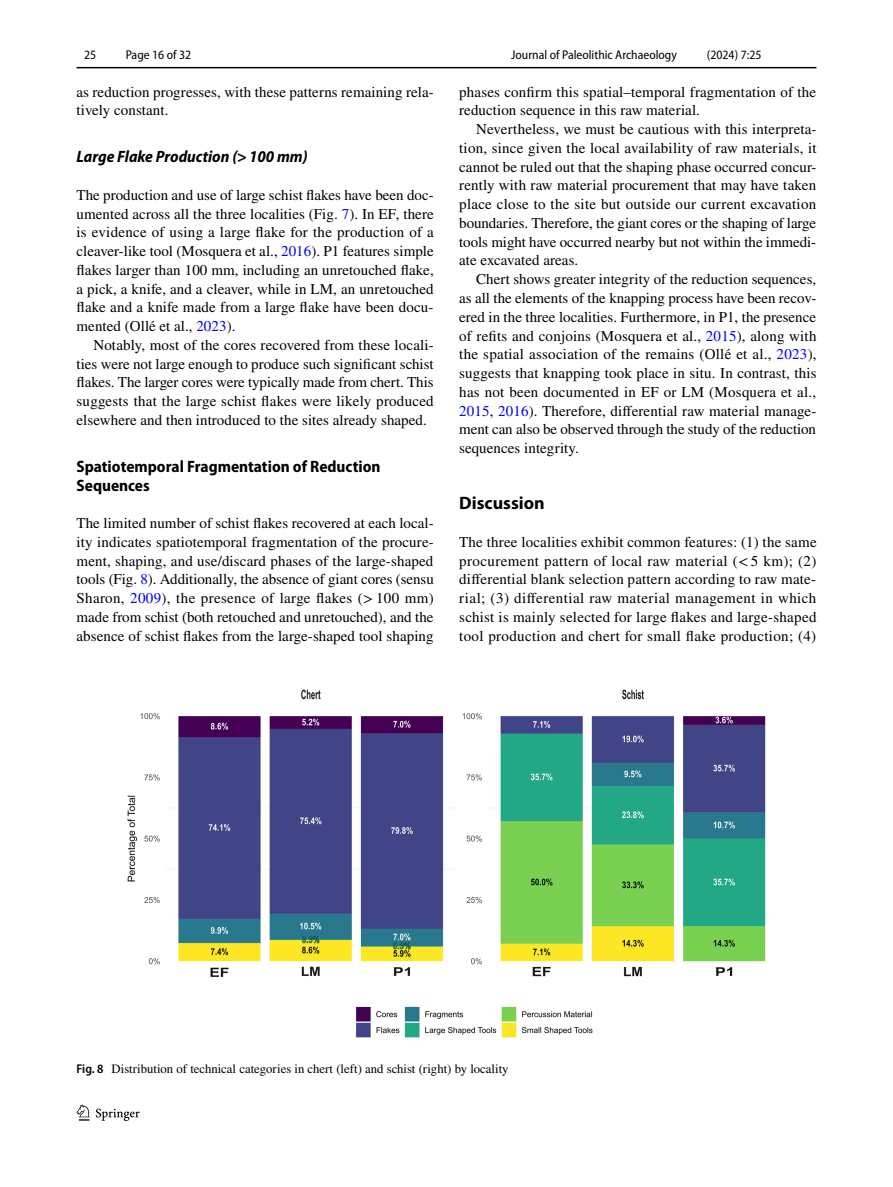
<style>
.page{position:relative;width:893px;height:1187px;background:#fff}
.page>*{position:absolute;margin:0;border:0;box-sizing:border-box;transform-origin:0 0}
.t1{font:700 18px "Myriad Pro";color:#000}
.t2{font:700 semi-condensed 16.5px/18.8px "Myriad Pro";color:#000}
.t3{font:italic 700 semi-condensed 16.5px "Myriad Pro";color:#000}
.t4{font:15px/18.8px "STIX";letter-spacing:.005em;color:#000;text-align:justify}
.t5{font:12.75px "STIX";color:#000}
.t6{font:semi-condensed 12.75px "Myriad Pro";color:#000}
.s1{font-style:normal}
.s2{color:#00f}
.s3{font-family:"Myriad Pro";font-weight:600;font-stretch:semi-condensed}
</style>
<div class="page">
<hr style="left:77px;top:67px;width:739px;height:1px;background:#000">
<svg style="left:77px;top:1104px;width:12px;height:16px"></svg>
<svg style="left:96px;top:1108px;width:44px;height:12px"></svg>
<img style="left:128px;top:689px;width:637px;height:348px">
<p class="t6" style="left:84px;top:48px;width:14px">25</p>
<p class="t6" style="left:126px;top:48px;width:67px">Page 16 of 32</p>
<p class="t6" style="left:511px;top:48px;width:167px">Journal of Paleolithic Archaeology</p>
<p class="t6" style="left:707px;top:48px;width:56px">(2024) 7:25</p>
<p class="t4" style="left:77px;top:83px;width:359px">as reduction progresses, with these patterns remaining rela&shy;tively constant.</p>
<p class="t3" style="left:77px;top:146px;width:233px">Large Flake Production (<span class="s1">&gt;</span>100 mm)</p>
<p class="t4" style="left:77px;top:186px;width:359px">The production and use of large schist flakes have been doc&shy;umented across all the three localities (Fig. <span class="s2">7</span>). In EF, there is evidence of using a large flake for the production of a cleaver-like tool (Mosquera et al., <span class="s2">2016</span>). P1 features simple flakes larger than 100 mm, including an unretouched flake, a pick, a knife, and a cleaver, while in LM, an unretouched flake and a knife made from a large flake have been docu&shy;mented (Ollé et al., <span class="s2">2023</span>).</p>
<p class="t4" style="left:77px;top:336px;width:359px;text-indent:17px">Notably, most of the cores recovered from these locali&shy;ties were not large enough to produce such significant schist flakes. The larger cores were typically made from chert. This suggests that the large schist flakes were likely produced elsewhere and then introduced to the sites already shaped.</p>
<p class="t2" style="left:77px;top:457px;width:306px">Spatiotemporal Fragmentation of Reduction<br>Sequences</p>
<p class="t4" style="left:77px;top:514px;width:359px">The limited number of schist flakes recovered at each local&shy;ity indicates spatiotemporal fragmentation of the procure&shy;ment, shaping, and use/discard phases of the large-shaped tools (Fig. <span class="s2">8</span>). Additionally, the absence of giant cores (sensu Sharon, <span class="s2">2009</span>), the presence of large flakes (&gt;100 mm) made from schist (both retouched and unretouched), and the absence of schist flakes from the large-shaped tool shaping</p>
<p class="t4" style="left:459px;top:83px;width:358px">phases confirm this spatial–temporal fragmentation of the reduction sequence in this raw material.</p>
<p class="t4" style="left:459px;top:121px;width:359px;text-indent:17px">Nevertheless, we must be cautious with this interpreta&shy;tion, since given the local availability of raw materials, it cannot be ruled out that the shaping phase occurred concur&shy;rently with raw material procurement that may have taken place close to the site but outside our current excavation boundaries. Therefore, the giant cores or the shaping of large tools might have occurred nearby but not within the immedi&shy;ate excavated areas.</p>
<p class="t4" style="left:459px;top:271px;width:359px;text-indent:17px">Chert shows greater integrity of the reduction sequences, as all the elements of the knapping process have been recov&shy;ered in the three localities. Furthermore, in P1, the presence of refits and conjoins (Mosquera et al., <span class="s2">2015</span>), along with the spatial association of the remains (Ollé et al., <span class="s2">2023</span>), suggests that knapping took place in situ. In contrast, this has not been documented in EF or LM (Mosquera et al., <span class="s2">2015</span>, <span class="s2">2016</span>). Therefore, differential raw material manage&shy;ment can also be observed through the study of the reduction sequences integrity.</p>
<p class="t1" style="left:459px;top:491px;width:87px">Discussion</p>
<p class="t4" style="left:459px;top:533px;width:359px">The three localities exhibit common features: (1) the same procurement pattern of local raw material (&lt;5 km); (2) differential blank selection pattern according to raw mate&shy;rial; (3) differential raw material management in which schist is mainly selected for large flakes and large-shaped tool production and chert for small flake production; (4)</p>
<p class="t5" style="left:77px;top:1059px;width:434px"><span class="s3">Fig. 8</span> Distribution of technical categories in chert (left) and schist (right) by locality</p>
</div>
